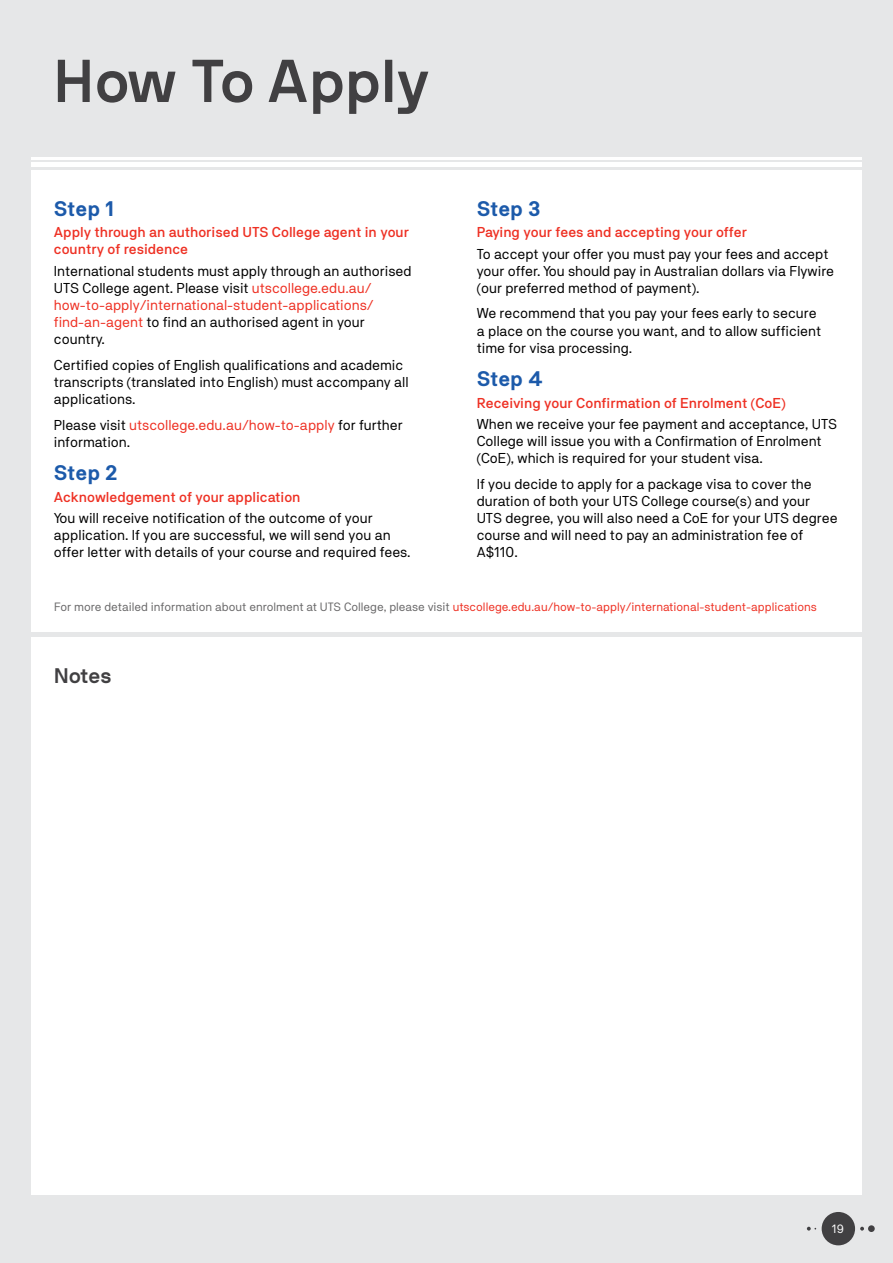
<style>
.page{position:relative;width:893px;height:1263px;background:#e6e7e8}
.page>*{position:absolute;margin:0;border:0;box-sizing:border-box;transform-origin:0 0}
.t1{font:700 60px "NB International Pro";letter-spacing:-.01em;color:#414042}
.t2{font:700 21px "NB Akademie Std";letter-spacing:-.005em;color:#1c5aaa}
.t3{font:700 21px "NB International Pro";letter-spacing:-.005em;color:#414042}
.t4{font:14.25px/17.1px "NB Akademie Std";color:#000}
.t5{font:500 14.25px/17.1px "NB Akademie Std";color:#ee3124}
.t6{font:12px "NB Akademie Std";color:#ee3124}
.t7{font:12px "NB Akademie Std";color:#fff}
.s1{color:#ee3124}
.s2{color:#6a696a}
</style>
<div class="page">
<div style="left:31px;top:637px;width:831px;height:558px;background:#fff"></div>
<div style="left:31px;top:170px;width:831px;height:461px;background:#fff"></div>
<div style="left:31px;top:162px;width:831px;height:5px;background:#fff"></div>
<hr style="left:31px;top:157px;width:831px;height:2px;background:#fff">
<div style="left:822px;top:1212px;width:33px;height:33px;background:#414042;border-radius:50%"></div>
<div style="left:868px;top:1225px;width:7px;height:7px;background:#414042;border-radius:50%"></div>
<svg style="left:860px;top:1227px;width:4px;height:3px"></svg>
<svg style="left:807px;top:1227px;width:9px;height:3px"></svg>
<h1 class="t1" style="left:54px;top:46px;width:378px">How To Apply</h1>
<h2 class="t2" style="left:54px;top:197px;width:62px">Step 1</h2>
<p class="t5" style="left:54px;top:224px;width:357px">Apply through an authorised UTS College agent in your country of residence</p>
<p class="t4" style="left:54px;top:262px;width:359px">International students must apply through an authorised UTS College agent. Please visit <span class="s1">utscollege.edu.au/ how-to-apply/international-student-applications/ find-an-agent</span> to find an authorised agent in your country.</p>
<p class="t4" style="left:54px;top:356px;width:356px">Certified copies of English qualifications and academic transcripts (translated into English) must accompany all applications.</p>
<p class="t4" style="left:54px;top:416px;width:350px">Please visit <span class="s1">utscollege.edu.au/how-to-apply</span> for further information.</p>
<h2 class="t2" style="left:54px;top:461px;width:65px">Step 2</h2>
<p class="t5" style="left:54px;top:488px;width:248px">Acknowledgement of your application</p>
<p class="t4" style="left:54px;top:509px;width:358px">You will receive notification of the outcome of your application. If you are successful, we will send you an offer letter with details of your course and required fees.</p>
<h2 class="t2" style="left:477px;top:197px;width:66px">Step 3</h2>
<p class="t5" style="left:477px;top:224px;width:272px">Paying your fees and accepting your offer</p>
<p class="t4" style="left:477px;top:245px;width:359px">To accept your offer you must pay your fees and accept your offer. You should pay in Australian dollars via Flywire (our preferred method of payment).</p>
<p class="t4" style="left:477px;top:305px;width:346px">We recommend that you pay your fees early to secure a place on the course you want, and to allow sufficient time for visa processing.</p>
<h2 class="t2" style="left:477px;top:367px;width:68px">Step 4</h2>
<p class="t5" style="left:477px;top:394px;width:310px">Receiving your Confirmation of Enrolment (CoE)</p>
<p class="t4" style="left:477px;top:415px;width:362px">When we receive your fee payment and acceptance, UTS<br>College will issue you with a Confirmation of Enrolment (CoE), which is required for your student visa.</p>
<p class="t4" style="left:477px;top:475px;width:362px">If you decide to apply for a package visa to cover the duration of both your UTS College course(s) and your UTS degree, you will also need a CoE for your UTS degree course and will need to pay an administration fee of A$110.</p>
<p class="t6" style="left:54px;top:600px;width:764px"><span class="s2">For more detailed information about enrolment at UTS College, please visit</span> utscollege.edu.au/how-to-apply/international-student-applications</p>
<h2 class="t3" style="left:54px;top:664px;width:59px">Notes</h2>
<p class="t7" style="left:832px;top:1221px;width:13px">19</p>
</div>
